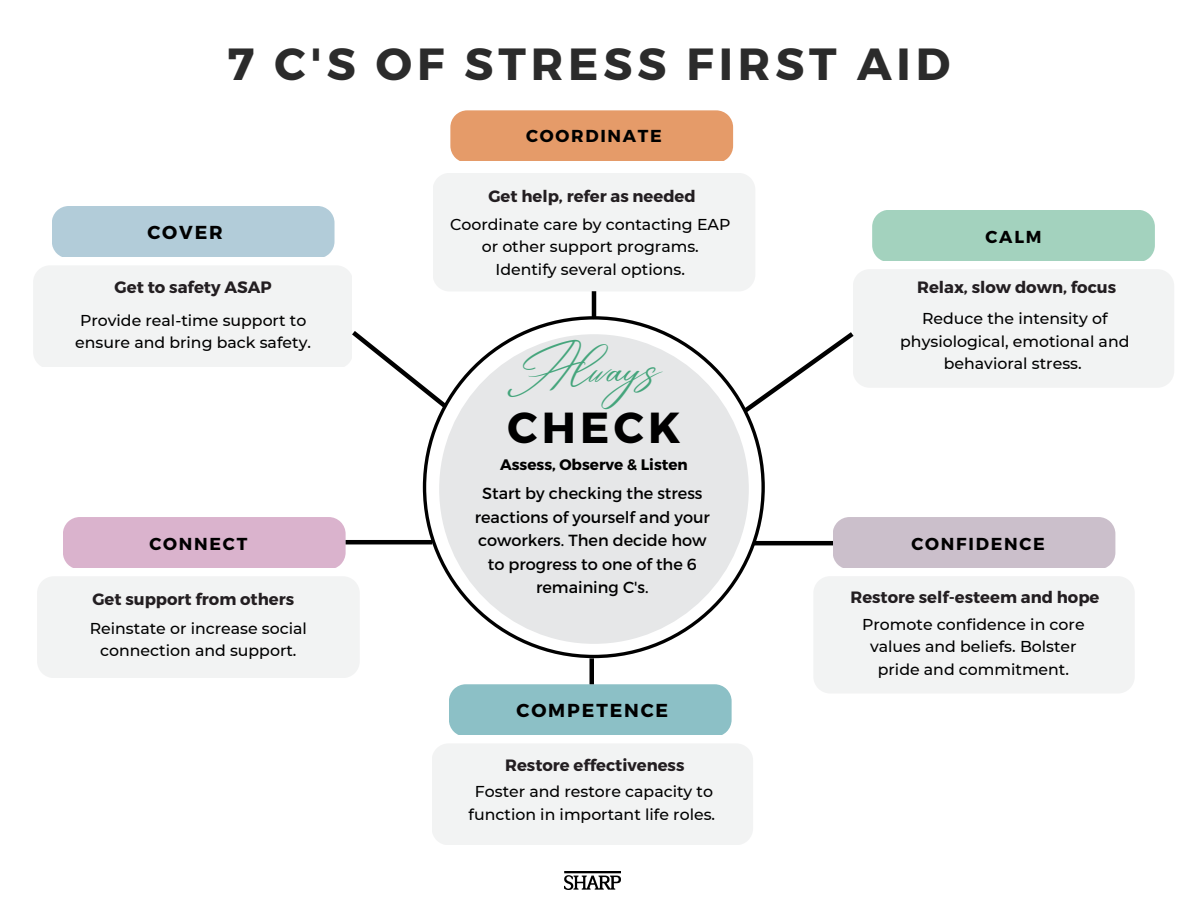
<style>
.page{position:relative;width:1188px;height:918px;background:#fff}
.page>*{position:absolute;margin:0;border:0;box-sizing:border-box;transform-origin:0 0}
.t1{font:46.5px "Andasia";color:#45a57c}
.t2{font:700 45px "Montserrat";letter-spacing:.11em;color:#2b2b2b}
.t3{font:700 43.35px "Montserrat";letter-spacing:.1em;color:#000}
.t4{font:700 18.75px "Montserrat";letter-spacing:.1em;color:#000}
.t5{font:700 17.25px "Montserrat";letter-spacing:.1em;color:#000}
.t6{font:700 16.5px "Montserrat";color:#231e21}
.t7{font:700 16.35px "Montserrat";color:#231e21}
.t8{font:16.05px/23.7px "Montserrat";color:#000;text-align:center}
.t9{font:500 15.75px/22.5px "Montserrat";color:#000;text-align:center}
.t10{font:700 15.15px "Montserrat";color:#000}
</style>
<div class="page">
<img style="left:565px;top:872px;width:55px;height:18px">
<div style="left:450px;top:110px;width:283px;height:51px;background:#e59b69"></div>
<div style="left:833px;top:517px;width:282px;height:51px;background:#cbbfcb"></div>
<div style="left:814px;top:576px;width:320px;height:117px;background:#f2f3f3"></div>
<hr style="left:753px;top:541px;width:80px;height:4px;background:#000">
<div style="left:449px;top:684px;width:283px;height:51px;background:#8cc0c6"></div>
<div style="left:432px;top:744px;width:321px;height:101px;background:#f2f3f3"></div>
<div style="left:589px;top:658px;width:5px;height:26px;background:#000"></div>
<svg style="left:423px;top:418px;width:342px;height:240px"></svg>
<div style="left:439px;top:334px;width:310px;height:310px;background:#e6e7e8;border-radius:50%"></div>
<div style="left:63px;top:517px;width:283px;height:51px;background:#dab3cd"></div>
<div style="left:37px;top:577px;width:322px;height:101px;background:#f2f3f3"></div>
<hr style="left:346px;top:540px;width:86px;height:4px;background:#000">
<svg style="left:33px;top:173px;width:1141px;height:245px"></svg>
<h2 class="t2" style="left:228px;top:34px;width:724px">7 C'S OF STRESS FIRST AID</h2>
<p class="t5" style="left:526px;top:124px;width:137px">COORDINATE</p>
<p class="t7" style="left:488px;top:186px;width:209px">Get help, refer as needed</p>
<p class="t4" style="left:147px;top:220px;width:77px">COVER</p>
<p class="t9" style="left:450px;top:213px;width:282px">Coordinate care by contacting EAP or other support programs.<br>Identify several options.</p>
<p class="t5" style="left:986px;top:225px;width:57px">CALM</p>
<p class="t6" style="left:115px;top:277px;width:159px">Get to safety ASAP</p>
<p class="t7" style="left:917px;top:277px;width:200px">Relax, slow down, focus</p>
<p class="t9" style="left:75px;top:309px;width:237px">Provide real-time support to ensure and bring back safety.</p>
<h1 class="t1" style="left:509px;top:333px;width:167px">Always</h1>
<p class="t9" style="left:900px;top:307px;width:231px">Reduce the intensity of physiological, emotional and behavioral stress.</p>
<h3 class="t3" style="left:507px;top:399px;width:175px">CHECK</h3>
<p class="t10" style="left:500px;top:455px;width:189px">Assess, Observe &amp; Listen</p>
<p class="t5" style="left:150px;top:533px;width:99px">CONNECT</p>
<p class="t7" style="left:92px;top:588px;width:203px">Get support from others</p>
<p class="t8" style="left:475px;top:481px;width:237px">Start by checking the stress reactions of yourself and your coworkers. Then decide how to progress to one of the 6 remaining C's.</p>
<p class="t5" style="left:912px;top:533px;width:135px">CONFIDENCE</p>
<p class="t7" style="left:850px;top:587px;width:250px">Restore self-esteem and hope</p>
<p class="t9" style="left:90px;top:617px;width:219px">Reinstate or increase social connection and support.</p>
<p class="t9" style="left:862px;top:613px;width:224px">Promote confidence in core values and beliefs. Bolster pride and commitment.</p>
<p class="t4" style="left:516px;top:698px;width:153px">COMPETENCE</p>
<p class="t7" style="left:505px;top:754px;width:181px">Restore effectiveness</p>
<p class="t9" style="left:469px;top:781px;width:248px">Foster and restore capacity to function in important life roles.</p>
</div>
